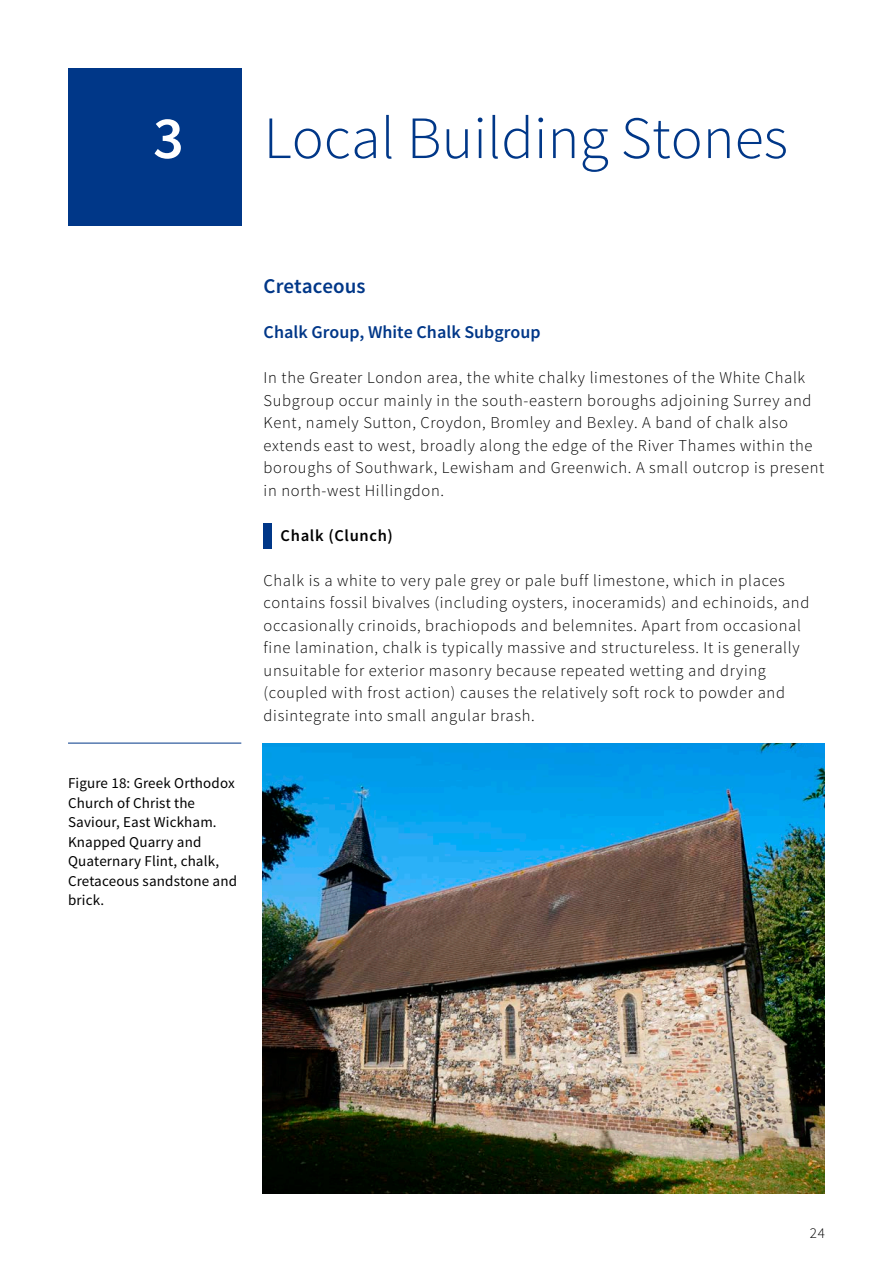
<style>
.page{position:relative;width:893px;height:1263px;background:#fff}
.page>*{position:absolute;margin:0;border:0;box-sizing:border-box;transform-origin:0 0}
.Main_Heading{font:300 60px "Source Sans Pro";color:#003788}
.Main_Heading-2{font:600 60px "Source Sans Pro";color:#fff}
.Heading_1{font:600 21px "Source Sans Pro";color:#003788}
.Heading_2{font:600 18px "Source Sans Pro";color:#003788}
.Body_text{font:300 16.5px/22.5px "Source Sans Pro";letter-spacing:.04em;color:#000}
.Emphasis_Stone_type{font:600 16.5px "Source Sans Pro";letter-spacing:.04em;color:#000}
.t1{font:15px/19.5px "Source Sans Pro";letter-spacing:.01em;color:#000}
.t2{font:300 15px "Source Sans Pro";color:#000}
</style>
<div class="page">
<div style="left:68px;top:68px;width:173px;height:158px;background:#003788"></div>
<div style="left:264px;top:524px;width:8px;height:25px;background:#003788"></div>
<hr style="left:68px;top:743px;width:173px;height:1px;background:#003788">
<img style="left:263px;top:743px;width:562px;height:450px">
<p class="Main_Heading-2" style="left:153px;top:100px;width:32px">3</p>
<p class="Main_Heading" style="left:264px;top:102px;width:526px">Local Building Stones</p>
<p class="t1" style="left:68px;top:774px;width:171px">Figure 18: Greek Orthodox<br>Church of Christ the<br>Saviour, East Wickham.<br>Knapped Quarry and<br>Quaternary Flint, chalk,<br>Cretaceous sandstone and brick.</p>
<h1 class="Heading_1" style="left:264px;top:273px;width:103px">Cretaceous</h1>
<h2 class="Heading_2" style="left:264px;top:321px;width:278px">Chalk Group, White Chalk Subgroup</h2>
<p class="Body_text" style="left:264px;top:366px;width:562px">In the Greater London area, the white chalky limestones of the White Chalk Subgroup occur mainly in the south-eastern boroughs adjoining Surrey and Kent, namely Sutton, Croydon, Bromley and Bexley. A band of chalk also extends east to west, broadly along the edge of the River Thames within the boroughs of Southwark, Lewisham and Greenwich. A small outcrop is present in north-west Hillingdon.</p>
<h3 class="Emphasis_Stone_type" style="left:281px;top:525px;width:114px">Chalk (Clunch)</h3>
<p class="Body_text" style="left:264px;top:569px;width:547px">Chalk is a white to very pale grey or pale buff limestone, which in places contains fossil bivalves (including oysters, inoceramids) and echinoids, and occasionally crinoids, brachiopods and belemnites. Apart from occasional fine lamination, chalk is typically massive and structureless. It is generally unsuitable for exterior masonry because repeated wetting and drying (coupled with frost action) causes the relatively soft rock to powder and disintegrate into small angular brash.</p>
<p class="t2" style="left:810px;top:1224px;width:16px">24</p>
</div>
